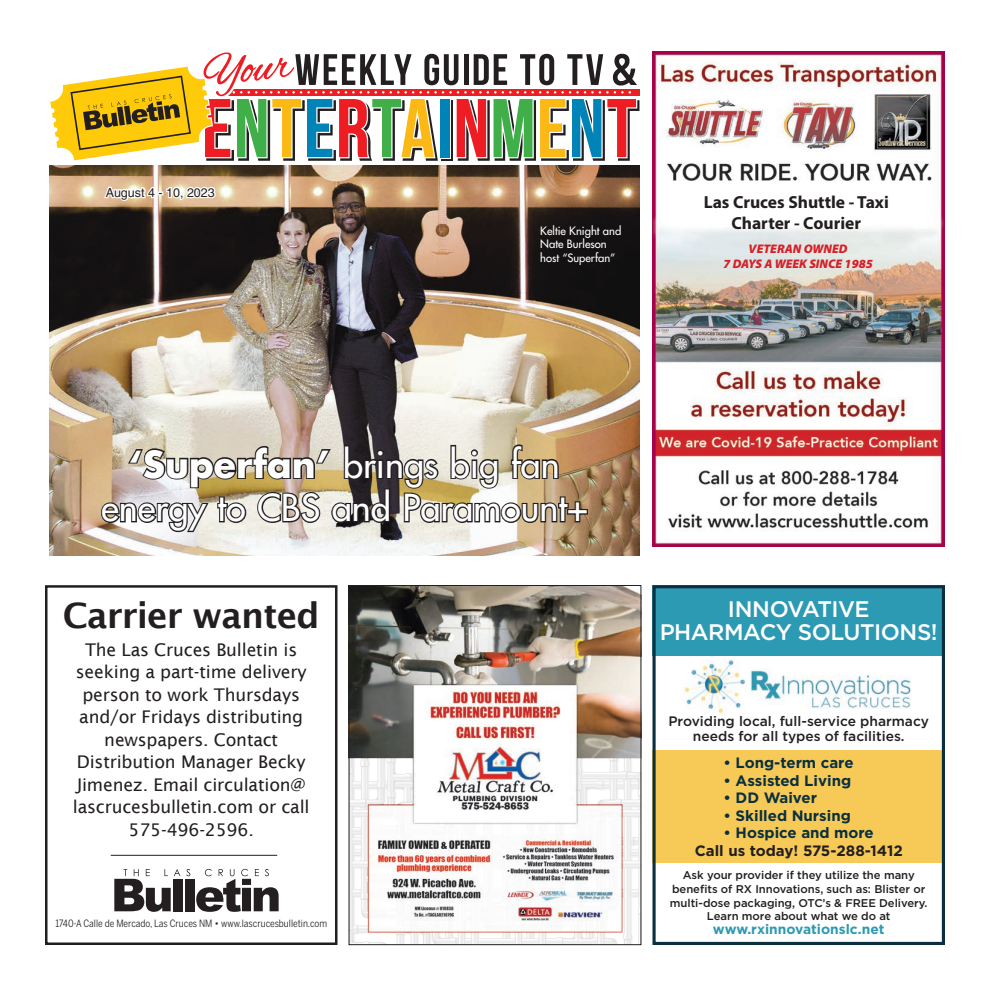
<style>
.page{position:relative;width:990px;height:990px;background:#fff}
.page>*{position:absolute;margin:0;border:0;box-sizing:border-box;transform-origin:0 0}
.t1{font:500 36.25px/43.5px "Futura Std";color:#fff;text-align:center}
.t2{font:600 35px "Lucida Sans";letter-spacing:-.025em;color:#231f20}
.t3{font:500 22.5px "Gotham";letter-spacing:-.025em;color:#fff}
.t4{font:17.5px/22.5px "Lucida Sans";letter-spacing:-.01em;color:#231f20;text-align:center}
.t5{font:700 17.5px/21px "Myriad Pro";color:#231f20;text-align:center}
.t6{font:700 15px "Gotham";color:#0a303f}
.t7{font:700 15px/17.4px "Gotham";color:#231f20;text-align:center}
.t8{font:500 13.75px/15px "Gotham";color:#231f20;text-align:center}
.t9{font:700 13.75px "Gotham";color:#2d9ab3}
.t10{font:italic 900 12.5px/15px "Myriad Pro";color:#d52027;text-align:center}
.t11{font:12.5px "Helvetica LT Std";color:#231f20}
.t12{font:500 11.25px/13.8px "Gotham";letter-spacing:-.005em;color:#231f20;text-align:center}
.t13{font:500 11.25px/13.5px "Futura Std";color:#fff}
.t14{font:11.25px "Helvetica LT Std";color:#231f20}
.t15{font:10px "Benton Sans Cond";color:#231f20}
.s1{font-weight:700}
.s2{color:#0a303f}
</style>
<div class="page">
<img style="left:50px;top:166px;width:590px;height:390px">
<svg style="left:102px;top:174px;width:115px;height:28px"></svg>
<svg style="left:50px;top:52px;width:589px;height:109px"></svg>
<img style="left:100px;top:443px;width:489px;height:90px">
<img style="left:653px;top:52px;width:292px;height:494px">
<img style="left:351px;top:587px;width:288px;height:356px">
<div style="left:349px;top:585px;width:292px;height:360px;border:1px solid #231f20"></div>
<div style="left:652px;top:585px;width:293px;height:70px;background:#2d9ab3"></div>
<div style="left:652px;top:750px;width:293px;height:113px;background:#f7ca57"></div>
<div style="left:653px;top:585px;width:292px;height:360px;border:3px solid #0a303f"></div>
<img style="left:684px;top:660px;width:61px;height:53px">
<img style="left:750px;top:670px;width:161px;height:39px">
<div style="left:45px;top:585px;width:293px;height:360px;border:2px solid #231f20"></div>
<div style="left:173px;top:879px;width:10px;height:32px;background:#231f20"></div>
<div style="left:186px;top:879px;width:9px;height:32px;background:#231f20"></div>
<svg style="left:114px;top:869px;width:66px;height:43px"></svg>
<svg style="left:186px;top:869px;width:4px;height:7px"></svg>
<svg style="left:196px;top:869px;width:83px;height:43px"></svg>
<hr style="left:111px;top:855px;width:166px;height:1px;background:#231f20">
<p class="t11" style="left:106px;top:185px;width:111px">August 4 - 10, 2023</p>
<p class="t13" style="left:540px;top:224px;width:82px">Keltie Knight and<br>Nate Burleson host “Superfan”</p>
<p class="t5" style="left:704px;top:191px;width:187px">Las Cruces Shuttle - Taxi<br>Charter - Courier</p>
<p class="t10" style="left:723px;top:241px;width:151px">VETERAN OWNED<br>7 DAYS A WEEK SINCE 1985</p>
<p class="t1" style="left:101px;top:443px;width:488px"><span class="s1">‘Superfan’</span> brings big fan energy to CBS and Paramount+</p>
<p class="t2" style="left:63px;top:595px;width:258px">Carrier wanted</p>
<p class="t4" style="left:73px;top:638px;width:238px">The Las Cruces Bulletin is seeking a part-time delivery person to work Thursdays and/or Fridays distributing newspapers. Contact<br>Distribution Manager Becky<br>Jimenez. Email circulation@ lascrucesbulletin.com or call<br>575-496-2596.</p>
<p class="t15" style="left:55px;top:918px;width:273px">1740-A Calle de Mercado, Las Cruces NM • www.lascrucesbulletin.com</p>
<p class="t3" style="left:728px;top:594px;width:143px">INNOVATIVE</p>
<p class="t3" style="left:660px;top:617px;width:280px">PHARMACY SOLUTIONS!</p>
<p class="t8" style="left:668px;top:713px;width:262px">Providing local, full-service pharmacy needs for all types of facilities.</p>
<p class="t6" style="left:724px;top:753px;width:131px">• Long-term care</p>
<p class="t6" style="left:724px;top:771px;width:129px">• Assisted Living</p>
<p class="t6" style="left:724px;top:788px;width:95px">• DD Waiver</p>
<p class="t6" style="left:724px;top:806px;width:129px">• Skilled Nursing</p>
<p class="t7" style="left:695px;top:824px;width:209px"><span class="s2">• Hospice and more<br></span>Call us today! 575-288-1412</p>
<p class="t12" style="left:670px;top:868px;width:259px">Ask your provider if they utilize the many benefits of RX Innovations, such as: Blister or multi-dose packaging, OTC’s &amp; FREE Delivery.<br>Learn more about what we do at</p>
<p class="t9" style="left:713px;top:920px;width:173px">www.rxinnovationslc.net</p>
<p class="t14" style="left:890px;top:894px;width:45px">2 x 4” ad</p>
</div>
